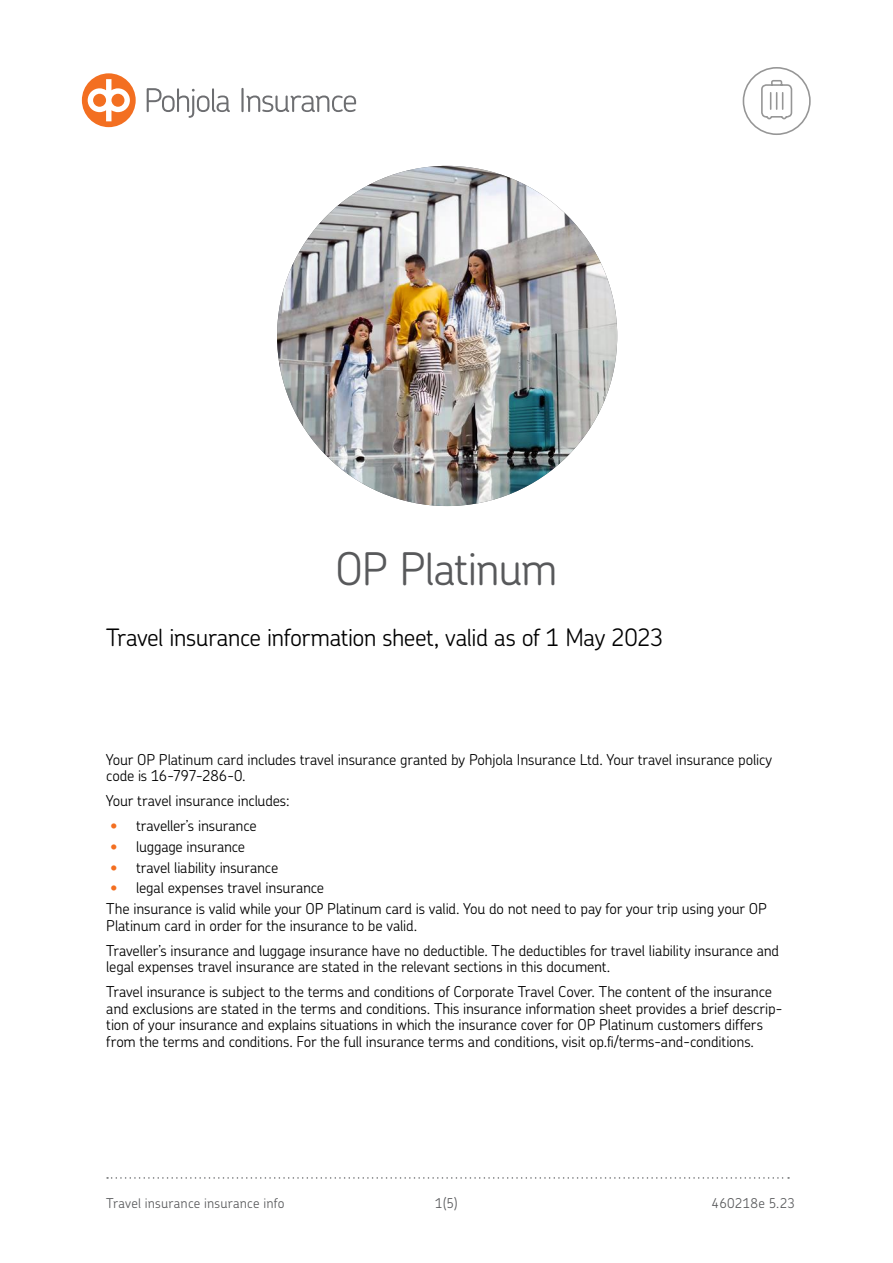
<style>
.page{position:relative;width:893px;height:1263px;background:#fff}
.page>*{position:absolute;margin:0;border:0;box-sizing:border-box;transform-origin:0 0}
.H1_otsikko_30_pt{font:300 45px "OP Chevin Pro";letter-spacing:-.03em;color:#58595b}
.otsikko_16_pt{font:300 24px "OP Chevin Pro";letter-spacing:-.025em;color:#000}
.ehto_leipis{font:300 15px/16.5px "OP Chevin Pro";letter-spacing:-.01em;color:#000}
.leipäteksti_palloill{font:300 15px "OP Chevin Pro";letter-spacing:-.01em;color:#000}
.t1{font:300 13.5px "OP Chevin Pro";letter-spacing:.015em;color:#58595b}
.s1{color:#f36f21}
</style>
<div class="page">
<svg style="left:107px;top:1177px;width:682px;height:2px"></svg>
<div style="left:82px;top:73px;width:54px;height:54px;background:#f36f21;border-radius:50%"></div>
<svg style="left:88px;top:79px;width:42px;height:42px"></svg>
<svg style="left:147px;top:88px;width:83px;height:30px"></svg>
<hr style="left:241px;top:88px;width:3px;height:24px;background:#6d6e71">
<svg style="left:246px;top:96px;width:110px;height:16px"></svg>
<img style="left:277px;top:166px;width:340px;height:340px;border-radius:170px">
<svg style="left:761px;top:80px;width:32px;height:40px"></svg>
<div style="left:743px;top:67px;width:68px;height:68px;border:2px solid #969696;border-radius:50%"></div>
<h1 class="H1_otsikko_30_pt" style="left:335px;top:538px;width:224px">OP Platinum</h1>
<h3 class="otsikko_16_pt" style="left:106px;top:621px;width:559px">Travel insurance information sheet, valid as of 1 May 2023</h3>
<p class="ehto_leipis" style="left:106px;top:750px;width:667px">Your OP Platinum card includes travel insurance granted by Pohjola Insurance Ltd. Your travel insurance policy code is 16-797-286-0.</p>
<p class="ehto_leipis" style="left:106px;top:792px;width:185px">Your travel insurance includes:</p>
<p class="leipäteksti_palloill" style="left:111px;top:815px;width:148px"><span class="s1">•</span> traveller’s insurance</p>
<p class="leipäteksti_palloill" style="left:111px;top:836px;width:136px"><span class="s1">•</span> luggage insurance</p>
<p class="leipäteksti_palloill" style="left:111px;top:857px;width:169px"><span class="s1">•</span> travel liability insurance</p>
<p class="leipäteksti_palloill" style="left:111px;top:878px;width:215px"><span class="s1">•</span> legal expenses travel insurance</p>
<p class="ehto_leipis" style="left:106px;top:900px;width:662px">The insurance is valid while your OP Platinum card is valid. You do not need to pay for your trip using your OP<br>Platinum card in order for the insurance to be valid.</p>
<p class="ehto_leipis" style="left:106px;top:941px;width:674px">Traveller’s insurance and luggage insurance have no deductible. The deductibles for travel liability insurance and legal expenses travel insurance are stated in the relevant sections in this document.</p>
<p class="ehto_leipis" style="left:106px;top:983px;width:678px">Travel insurance is subject to the terms and conditions of Corporate Travel Cover. The content of the insurance and exclusions are stated in the terms and conditions. This insurance information sheet provides a brief descrip&shy;tion of your insurance and explains situations in which the insurance cover for OP Platinum customers differs from the terms and conditions. For the full insurance terms and conditions, visit op.fi/terms-and-conditions.</p>
<p class="t1" style="left:106px;top:1194px;width:180px">Travel insurance insurance info</p>
<p class="t1" style="left:435px;top:1194px;width:24px">1(5)</p>
<p class="t1" style="left:711px;top:1194px;width:85px">460218e 5.23</p>
</div>
